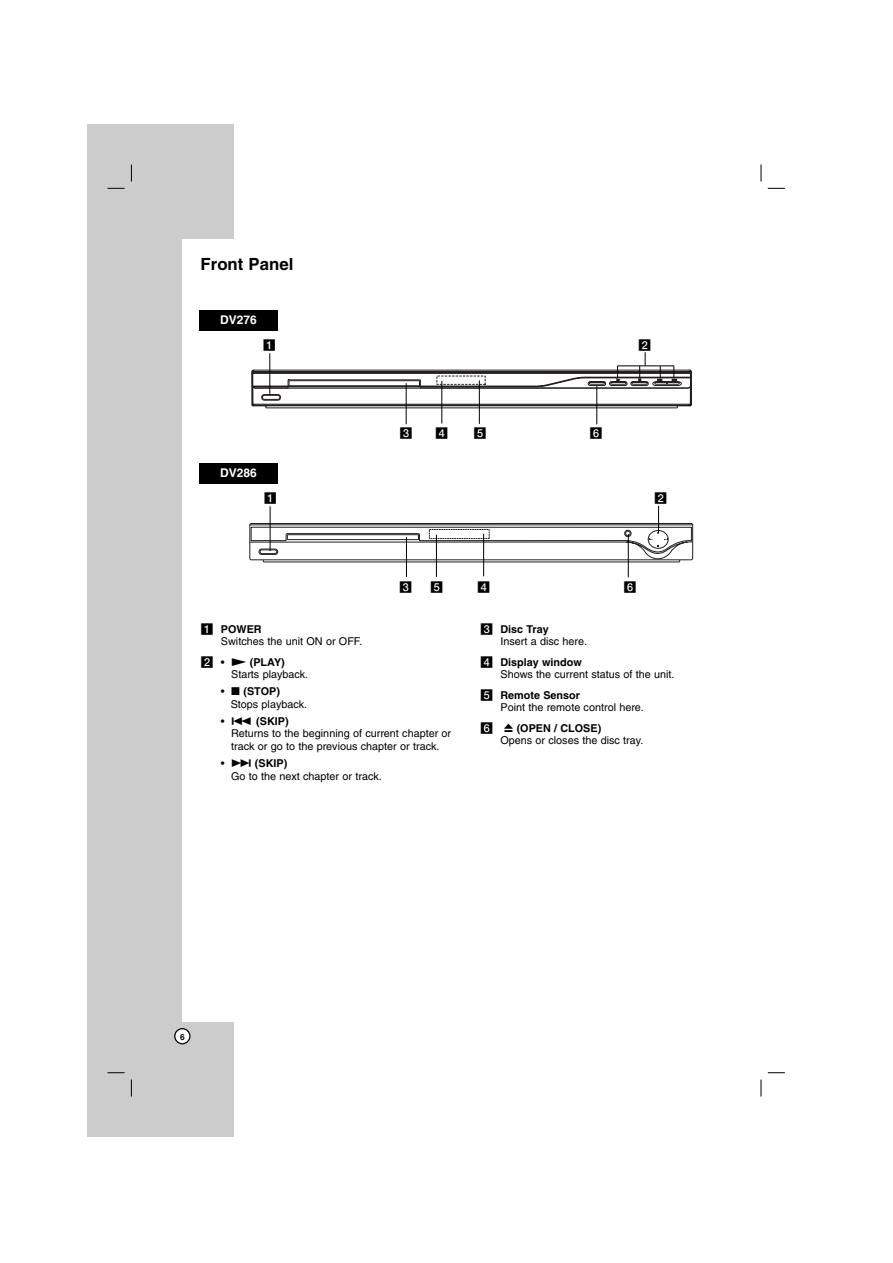
<style>
.page{position:relative;width:893px;height:1263px;background:#fff}
.page>*{position:absolute;margin:0;border:0;box-sizing:border-box;transform-origin:0 0}
.t1{font:700 16.8px "Helvetica";color:#000}
.t2{font:700 12px "Helvetica";color:#fff}
.t3{font:10.8px/12.5px "Helvetica";color:#000}
.t4{font:10.8px "Sony PS Autonumber";color:#000}
.t5{font:700 8.4px "Helvetica";color:#000}
.s1{font-family:"Sony PS Autonumber"}
.s2{font-weight:700}
.s3{font-family:"Sony PS Common"}
</style>
<div class="page">
<div style="left:88px;top:124px;width:146px;height:1013px;background:#ccc"></div>
<div style="left:182px;top:240px;width:111px;height:782px;background:#fff"></div>
<svg style="left:174px;top:1028px;width:16px;height:16px"></svg>
<svg style="left:131px;top:165px;width:1px;height:17px"></svg>
<svg style="left:760px;top:165px;width:1px;height:17px"></svg>
<svg style="left:131px;top:1080px;width:1px;height:17px"></svg>
<svg style="left:760px;top:1080px;width:1px;height:17px"></svg>
<svg style="left:108px;top:188px;width:17px;height:1px"></svg>
<svg style="left:767px;top:188px;width:17px;height:1px"></svg>
<svg style="left:108px;top:1072px;width:17px;height:1px"></svg>
<svg style="left:767px;top:1072px;width:17px;height:1px"></svg>
<hr style="left:406px;top:383px;width:1px;height:41px;background:#000">
<hr style="left:441px;top:381px;width:1px;height:43px;background:#000">
<hr style="left:406px;top:537px;width:1px;height:40px;background:#000">
<hr style="left:628px;top:534px;width:1px;height:43px;background:#000">
<hr style="left:479px;top:380px;width:1px;height:44px;background:#000">
<hr style="left:596px;top:386px;width:1px;height:38px;background:#000">
<hr style="left:483px;top:534px;width:1px;height:42px;background:#000">
<svg style="left:249px;top:506px;width:444px;height:57px"></svg>
<hr style="left:436px;top:535px;width:1px;height:42px;background:#000">
<div style="left:199px;top:310px;width:78px;height:20px;background:#000"></div>
<div style="left:199px;top:463px;width:78px;height:20px;background:#000"></div>
<svg style="left:251px;top:352px;width:441px;height:69px"></svg>
<hr style="left:270px;top:506px;width:1px;height:45px;background:#000">
<h1 class="t1" style="left:200px;top:258px;width:94px">Front Panel</h1>
<p class="t2" style="left:220px;top:316px;width:38px">DV276</p>
<p class="t4" style="left:263px;top:339px;width:15px">A</p>
<p class="t4" style="left:638px;top:339px;width:15px">B</p>
<p class="t4" style="left:399px;top:428px;width:15px">C</p>
<p class="t4" style="left:435px;top:428px;width:15px">D</p>
<p class="t4" style="left:473px;top:428px;width:15px">E</p>
<p class="t4" style="left:589px;top:428px;width:15px">F</p>
<p class="t2" style="left:220px;top:469px;width:38px">DV286</p>
<p class="t4" style="left:264px;top:493px;width:15px">A</p>
<p class="t4" style="left:654px;top:493px;width:15px">B</p>
<p class="t4" style="left:399px;top:581px;width:15px">C</p>
<p class="t4" style="left:430px;top:581px;width:15px">E</p>
<p class="t4" style="left:477px;top:581px;width:15px">D</p>
<p class="t4" style="left:623px;top:581px;width:15px">F</p>
<p class="t3" style="left:221px;top:624px;width:143px;text-indent:-20px"><span class="s1">A</span> <span class="s2">POWER<br></span>Switches the unit ON or OFF.</p>
<p class="t3" style="left:231px;top:657px;width:79px;text-indent:-31px"><span class="s1">B</span> • <span class="s3">N</span> <span class="s2">(PLAY)<br></span>Starts playback.</p>
<p class="t3" style="left:231px;top:686px;width:78px;text-indent:-10px">• <span class="s3">x</span> <span class="s2">(STOP)<br></span>Stops playback.</p>
<p class="t3" style="left:231px;top:716px;width:221px;text-indent:-10px">• <span class="s3">.</span> <span class="s2">(SKIP)<br></span>Returns to the beginning of current chapter or track or go to the previous chapter or track.</p>
<p class="t3" style="left:231px;top:758px;width:152px;text-indent:-10px">• <span class="s3">&gt;</span> <span class="s2">(SKIP)<br></span>Go to the next chapter or track.</p>
<p class="t3" style="left:500px;top:624px;width:88px;text-indent:-20px"><span class="s1">C</span> <span class="s2">Disc Tray<br></span>Insert a disc here.</p>
<p class="t3" style="left:500px;top:657px;width:176px;text-indent:-20px"><span class="s1">D</span> <span class="s2">Display window<br></span>Shows the current status of the unit.</p>
<p class="t3" style="left:500px;top:690px;width:145px;text-indent:-20px"><span class="s1">E</span> <span class="s2">Remote Sensor<br></span>Point the remote control here.</p>
<p class="t3" style="left:500px;top:723px;width:144px;text-indent:-20px"><span class="s1">F</span> <span class="s3">Z</span> <span class="s2">(OPEN / CLOSE)<br></span>Opens or closes the disc tray.</p>
<p class="t5" style="left:180px;top:1034px;width:6px">6</p>
</div>
